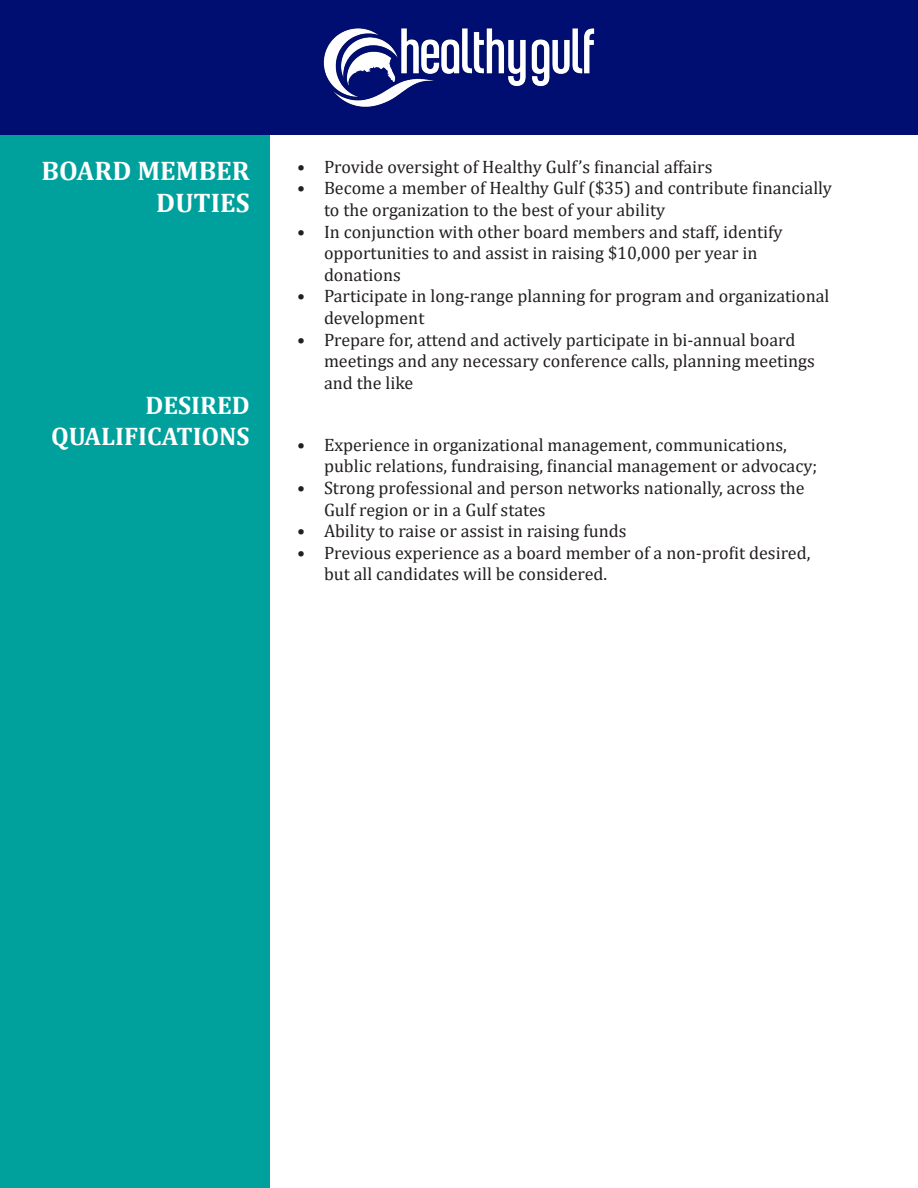
<style>
.page{position:relative;width:918px;height:1188px;background:#fff}
.page>*{position:absolute;margin:0;border:0;box-sizing:border-box;transform-origin:0 0}
.t1{font:700 27px/32.4px "Cambria";color:#fff;text-align:right}
.t2{font:700 25.5px/30.6px "Cambria";color:#fff;text-align:right}
.t3{font:18px/21.6px "Cambria";color:#231f20}
</style>
<div class="page">
<div style="left:0;top:135px;width:270px;height:1053px;background:#00a19c"></div>
<div style="left:0;top:0;width:918px;height:135px;background:#000d71"></div>
<img style="left:323px;top:28px;width:272px;height:79px">
<p class="t1" style="left:42px;top:153px;width:210px">BOARD MEMBER<br>DUTIES</p>
<p class="t2" style="left:51px;top:389px;width:200px">DESIRED<br>QUALIFICATIONS</p>
<p class="t3" style="left:297px;top:156px;width:417px">• Provide oversight of Healthy Gulf’s financial affairs</p>
<p class="t3" style="left:324px;top:177px;width:509px;text-indent:-27px">• Become a member of Healthy Gulf ($35) and contribute financially to the organization to the best of your ability</p>
<p class="t3" style="left:324px;top:221px;width:460px;text-indent:-27px">• In conjunction with other board members and staff, identify opportunities to and assist in raising $10,000 per year in donations</p>
<p class="t3" style="left:324px;top:285px;width:507px;text-indent:-27px">• Participate in long-range planning for program and organizational development</p>
<p class="t3" style="left:324px;top:329px;width:492px;text-indent:-27px">• Prepare for, attend and actively participate in bi-annual board meetings and any necessary conference calls, planning meetings and the like</p>
<p class="t3" style="left:324px;top:434px;width:495px;text-indent:-27px">• Experience in organizational management, communications, public relations, fundraising, financial management or advocacy;</p>
<p class="t3" style="left:324px;top:477px;width:482px;text-indent:-27px">• Strong professional and person networks nationally, across the<br>Gulf region or in a Gulf states</p>
<p class="t3" style="left:297px;top:520px;width:331px">• Ability to raise or assist in raising funds</p>
<p class="t3" style="left:324px;top:542px;width:488px;text-indent:-27px">• Previous experience as a board member of a non-profit desired, but all candidates will be considered.</p>
</div>
